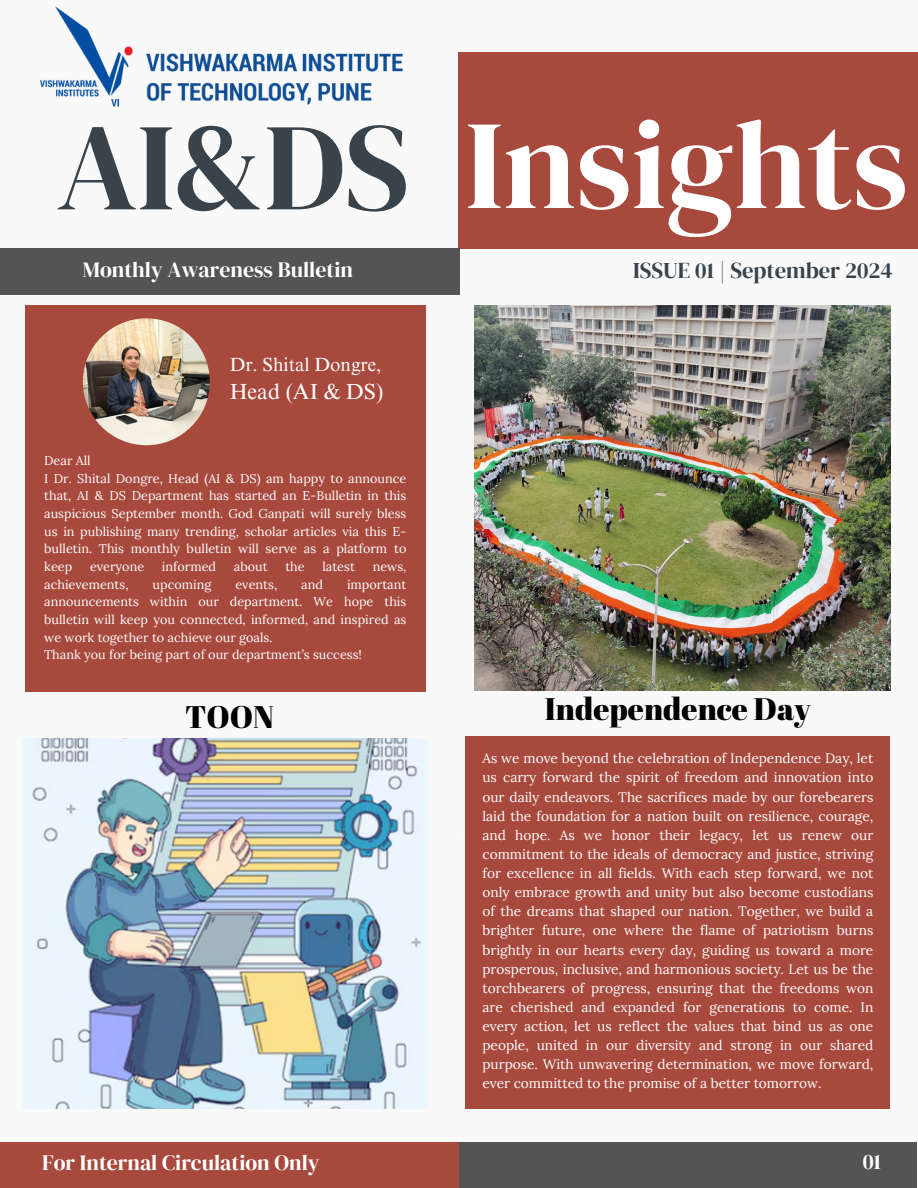
<style>
.page{position:relative;width:918px;height:1188px;background:#f9f9f9}
.page>*{position:absolute;margin:0;border:0;box-sizing:border-box;transform-origin:0 0}
.t1{font:126.3px "DM Serif Display";color:#fff}
.t2{font:31.2px "Abril Fatface";color:#000}
.t3{font:22.5px "DM Serif Display";color:#39434c}
.t4{font:21.9px "Times NRMT Pro";color:#fff}
.t5{font:21.75px "DM Serif Display";color:#fff}
.t6{font:19.05px "Times NRMT Pro";color:#fff}
.t7{font:13.65px/19.2px "Lora";color:#fff;text-align:justify}
.t8{font:12.6px/17.7px "Lora";color:#fff;text-align:justify}
.s1{font-size:124.2px;color:#39434c}
</style>
<div class="page">
<div style="left:458px;top:52px;width:460px;height:196px;background:#a8493d"></div>
<div style="left:0;top:248px;width:459px;height:47px;background:#545454"></div>
<div style="left:25px;top:305px;width:400px;height:386px;background:#a8493d"></div>
<div style="left:465px;top:736px;width:425px;height:373px;background:#a8493d"></div>
<img style="left:83px;top:318px;width:127px;height:127px;border-radius:50%">
<img style="left:40px;top:6px;width:363px;height:101px">
<div style="left:459px;top:1142px;width:458px;height:46px;background:#545454"></div>
<div style="left:0;top:1142px;width:459px;height:46px;background:#a8493d"></div>
<img style="left:23px;top:738px;width:405px;height:371px">
<img style="left:475px;top:305px;width:416px;height:386px">
<p class="t1" style="left:57px;top:77px;width:853px"><span class="s1">AI&amp;DS</span> Insights</p>
<h3 class="t5" style="left:83px;top:254px;width:272px">Monthly Awareness Bulletin</h3>
<p class="t3" style="left:633px;top:255px;width:261px">ISSUE 01 | September 2024</p>
<p class="t6" style="left:230px;top:357px;width:153px">Dr. Shital Dongre,</p>
<p class="t4" style="left:230px;top:383px;width:155px">Head (AI &amp; DS)</p>
<h5 class="t8" style="left:44px;top:451px;width:48px">Dear All</h5>
<p class="t8" style="left:44px;top:469px;width:364px">I Dr. Shital Dongre, Head (AI &amp; DS) am happy to announce that, AI &amp; DS Department has started an E-Bulletin in this auspicious September month. God Ganpati will surely bless us in publishing many trending, scholar articles via this E&shy;bulletin. This monthly bulletin will serve as a platform to keep</p>
<p class="t8" style="left:90px;top:557px;width:56px">everyone</p>
<p class="t8" style="left:162px;top:557px;width:56px">informed</p>
<p class="t8" style="left:234px;top:557px;width:35px">about</p>
<p class="t8" style="left:285px;top:557px;width:21px">the</p>
<p class="t8" style="left:322px;top:557px;width:34px">latest</p>
<p class="t8" style="left:373px;top:557px;width:35px">news,</p>
<p class="t8" style="left:44px;top:575px;width:86px">achievements,</p>
<p class="t8" style="left:153px;top:575px;width:60px">upcoming</p>
<p class="t8" style="left:235px;top:575px;width:43px">events,</p>
<p class="t8" style="left:301px;top:575px;width:23px">and</p>
<p class="t8" style="left:44px;top:575px;width:364px;text-indent:303px">important announcements within our department. We hope this bulletin will keep you connected, informed, and inspired as we work together to achieve our goals.</p>
<h6 class="t8" style="left:44px;top:646px;width:319px">Thank you for being part of our department’s success!</h6>
<p class="t2" style="left:185px;top:695px;width:90px">TOON</p>
<p class="t2" style="left:545px;top:687px;width:268px">Independence Day</p>
<p class="t7" style="left:482px;top:749px;width:392px">As we move beyond the celebration of Independence Day, let us carry forward the spirit of freedom and innovation into our daily endeavors. The sacrifices made by our forebearers laid the foundation for a nation built on resilience, courage, and hope. As we honor their legacy, let us renew our commitment to the ideals of democracy and justice, striving for excellence in all fields. With each step forward, we not only embrace growth and unity but also become custodians of the dreams that shaped our nation. Together, we build a brighter future, one where the flame of patriotism burns brightly in our hearts every day, guiding us toward a more prosperous, inclusive, and harmonious society. Let us be the torchbearers of progress, ensuring that the freedoms won are cherished and expanded for generations to come. In every action, let us reflect the values that bind us as one people, united in our diversity and strong in our shared purpose. With unwavering determination, we move forward, ever committed to the promise of a better tomorrow.</p>
<p class="t5" style="left:42px;top:1148px;width:279px">For Internal Circulation Only</p>
<h4 class="t5" style="left:863px;top:1147px;width:20px">01</h4>
</div>
